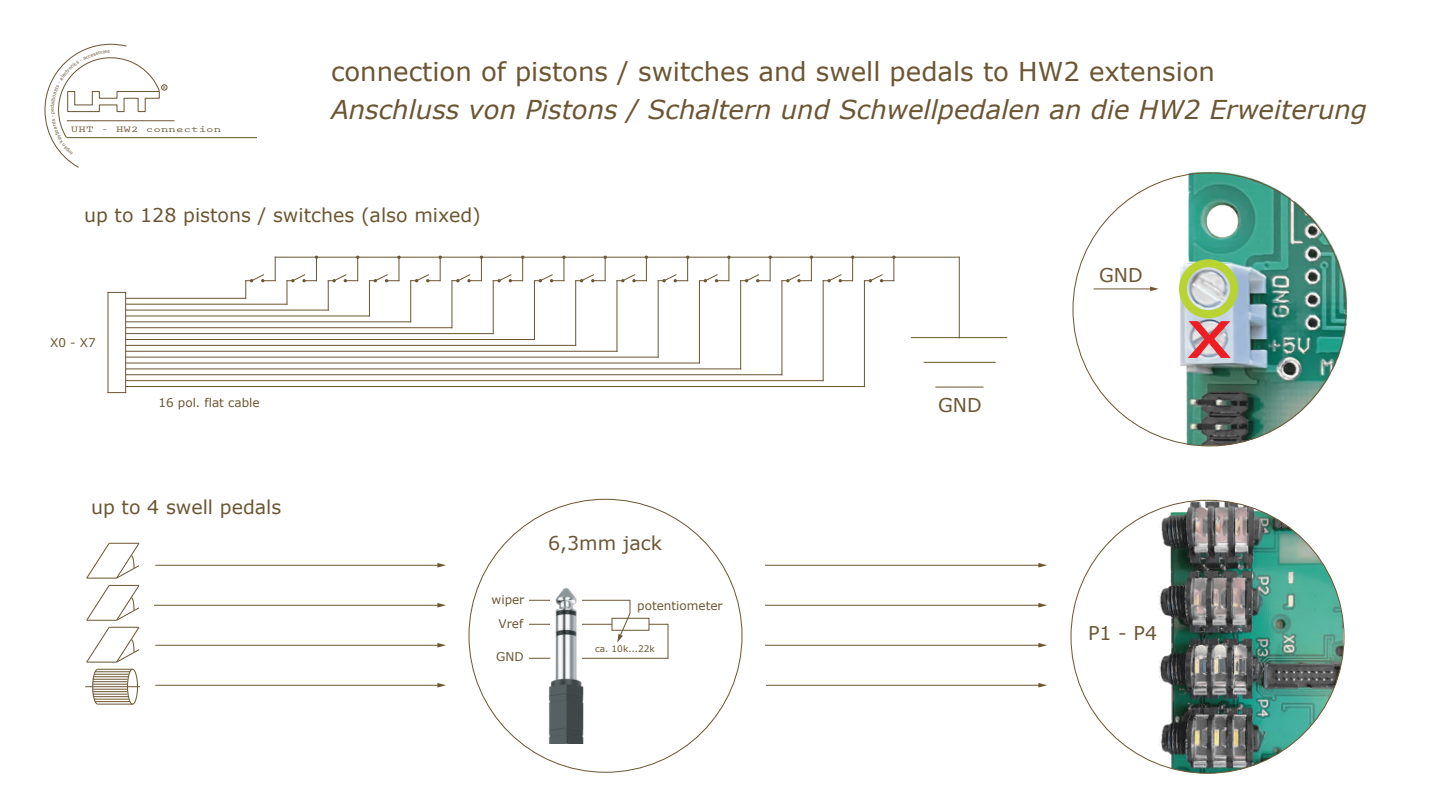
<style>
.page{position:relative;width:1440px;height:810px;background:#fff}
.page>*{position:absolute;margin:0;border:0;box-sizing:border-box;transform-origin:0 0}
.t1{font:76px "Myriad";color:#ee1d23;scale:1.27 1}
.t2{font:italic 26px "Verdana";color:#6b5633}
.t3{font:26px "Verdana";color:#6b5633}
.t4{font:19px "Verdana";color:#6b5633}
.t5{font:12px/24px "Verdana";color:#6b5633;text-align:center}
.t6{font:700 9px "Prestige Elite Std";color:#6b5633;scale:1.39 1}
.t7{font:9px "Verdana";color:#6b5633}
.t8{font:4.3px "Lucida Sans Unicode";color:#6b5633}
</style>
<div class="page">
<img style="left:1115px;top:171px;width:233px;height:276px">
<svg style="left:86px;top:542px;width:54px;height:37px"></svg>
<svg style="left:85px;top:585px;width:55px;height:120px"></svg>
<div style="left:1179px;top:259px;width:59px;height:59px;border:8px solid #b8d432;border-radius:50%"></div>
<svg style="left:155px;top:563px;width:291px;height:5px"></svg>
<svg style="left:154px;top:603px;width:292px;height:5px"></svg>
<svg style="left:155px;top:643px;width:291px;height:5px"></svg>
<svg style="left:155px;top:683px;width:291px;height:5px"></svg>
<svg style="left:593px;top:599px;width:76px;height:60px"></svg>
<svg style="left:765px;top:563px;width:282px;height:5px"></svg>
<svg style="left:765px;top:603px;width:282px;height:5px"></svg>
<svg style="left:765px;top:643px;width:282px;height:5px"></svg>
<svg style="left:766px;top:683px;width:281px;height:5px"></svg>
<svg style="left:107px;top:256px;width:901px;height:137px"></svg>
<svg style="left:1093px;top:287px;width:66px;height:4px"></svg>
<img style="left:1159px;top:500px;width:183px;height:273px">
<img style="left:548px;top:587px;width:45px;height:157px">
<svg style="left:529px;top:599px;width:22px;height:2px"></svg>
<svg style="left:529px;top:623px;width:22px;height:2px"></svg>
<svg style="left:529px;top:657px;width:22px;height:2px"></svg>
<svg style="left:44px;top:44px;width:213px;height:124px"></svg>
<p class="t8" style="left:163px;top:84px;width:4px">R</p>
<p class="t6" style="left:71px;top:125px;width:110px">UHT - HW2 connection</p>
<h2 class="t3" style="left:331px;top:55px;width:886px">connection of pistons / switches and swell pedals to HW2 extension</h2>
<h2 class="t2" style="left:331px;top:93px;width:1038px">Anschluss von Pistons / Schaltern und Schwellpedalen an die HW2 Erweiterung</h2>
<p class="t4" style="left:84px;top:203px;width:398px">up to 128 pistons / switches (also mixed)</p>
<p class="t5" style="left:50px;top:331px;width:47px">X0 - X7</p>
<p class="t5" style="left:158px;top:391px;width:103px">16 pol. flat cable</p>
<p class="t4" style="left:91px;top:494px;width:192px">up to 4 swell pedals</p>
<p class="t5" style="left:492px;top:588px;width:34px">wiper<br>Vref</p>
<p class="t5" style="left:496px;top:645px;width:29px">GND</p>
<p class="t4" style="left:548px;top:531px;width:115px">6,3mm jack</p>
<p class="t5" style="left:637px;top:594px;width:87px">potentiometer</p>
<p class="t7" style="left:595px;top:643px;width:61px">ca. 10k...22k</p>
<p class="t4" style="left:938px;top:393px;width:45px">GND</p>
<p class="t4" style="left:1099px;top:263px;width:45px">GND</p>
<h1 class="t1" style="left:1187px;top:295px;width:37px">x</h1>
<p class="t4" style="left:1088px;top:621px;width:71px">P1 - P4</p>
</div>
